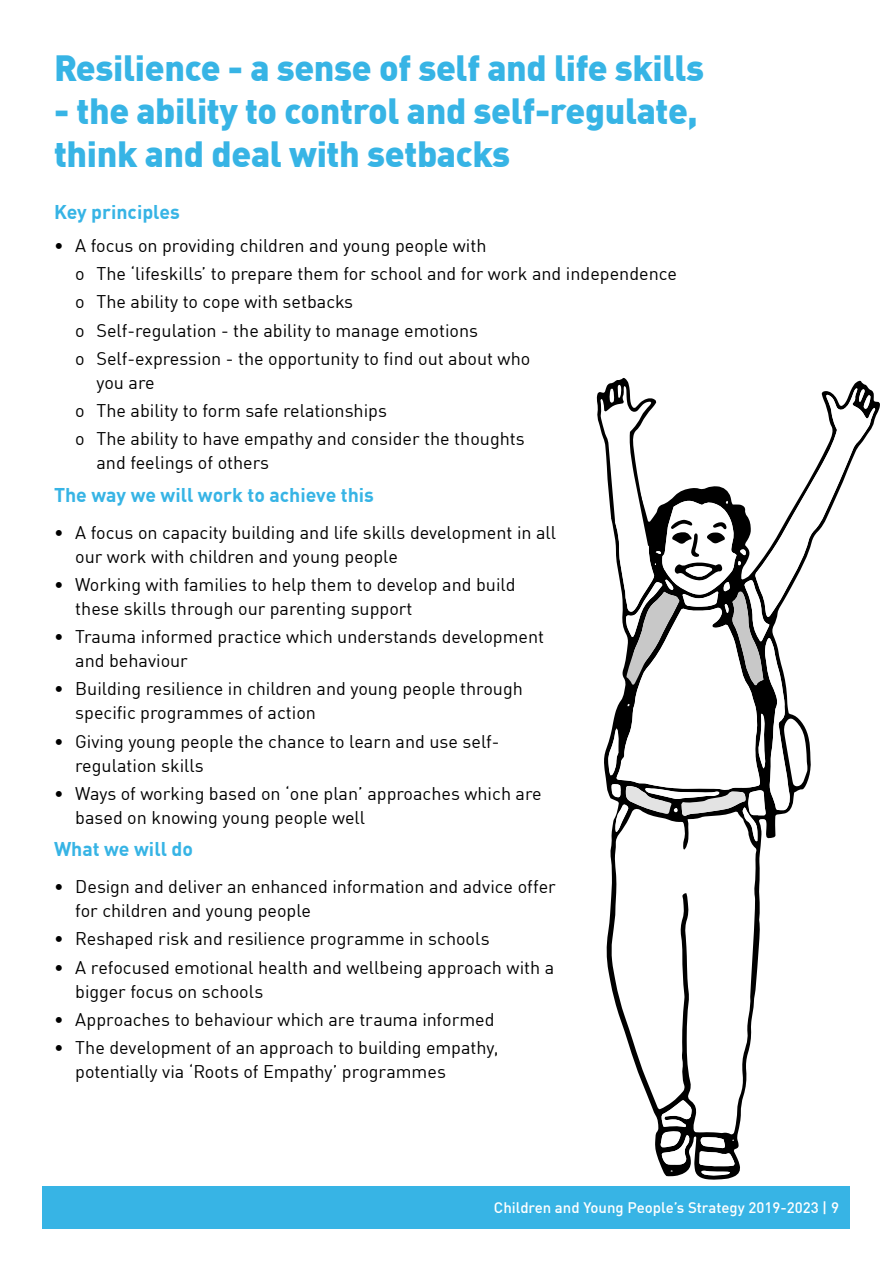
<style>
.page{position:relative;width:893px;height:1263px;background:#fff}
.page>*{position:absolute;margin:0;border:0;box-sizing:border-box;transform-origin:0 0}
.SUB_HEAD{font:900 35.7px/42.9px "DIN Offc";letter-spacing:-.01em;color:#37b4e5}
.COPY{font:700 19.5px "DIN Offc";color:#37b4e5}
.COPY-2{font:18px/24px "DIN Offc";color:#000}
.t1{font:500 15px "DIN Offc";color:#fff}
</style>
<div class="page">
<div style="left:43px;top:1187px;width:807px;height:42px;background:#37b4e5"></div>
<svg style="left:606px;top:401px;width:274px;height:779px"></svg>
<svg style="left:661px;top:1100px;width:31px;height:71px"></svg>
<svg style="left:699px;top:1137px;width:36px;height:39px"></svg>
<svg style="left:597px;top:378px;width:278px;height:463px"></svg>
<p class="SUB_HEAD" style="left:54px;top:45px;width:652px">Resilience - a sense of self and life skills</p>
<p class="SUB_HEAD" style="left:54px;top:88px;width:645px">- the ability to control and self-regulate, think and deal with setbacks</p>
<p class="COPY" style="left:54px;top:199px;width:127px">Key principles</p>
<p class="COPY-2" style="left:54px;top:233px;width:434px">• A focus on providing children and young people with</p>
<p class="COPY-2" style="left:75px;top:261px;width:603px">o The ‘lifeskills’ to prepare them for school and for work and independence</p>
<p class="COPY-2" style="left:75px;top:289px;width:279px">o The ability to cope with setbacks</p>
<p class="COPY-2" style="left:75px;top:318px;width:404px">o Self-regulation - the ability to manage emotions</p>
<p class="COPY-2" style="left:97px;top:346px;width:435px;text-indent:-21px">o Self-expression - the opportunity to find out about who you are</p>
<p class="COPY-2" style="left:75px;top:398px;width:313px">o The ability to form safe relationships</p>
<p class="COPY-2" style="left:97px;top:426px;width:430px;text-indent:-21px">o The ability to have empathy and consider the thoughts and feelings of others</p>
<p class="COPY" style="left:54px;top:482px;width:322px">The way we will work to achieve this</p>
<p class="COPY-2" style="left:75px;top:520px;width:482px;text-indent:-21px">• A focus on capacity building and life skills development in all our work with children and young people</p>
<p class="COPY-2" style="left:75px;top:572px;width:442px;text-indent:-21px">• Working with families to help them to develop and build these skills through our parenting support</p>
<p class="COPY-2" style="left:75px;top:624px;width:470px;text-indent:-21px">• Trauma informed practice which understands development and behaviour</p>
<p class="COPY-2" style="left:75px;top:676px;width:449px;text-indent:-21px">• Building resilience in children and young people through specific programmes of action</p>
<p class="COPY-2" style="left:75px;top:729px;width:426px;text-indent:-21px">• Giving young people the chance to learn and use self&shy;regulation skills</p>
<p class="COPY-2" style="left:75px;top:781px;width:468px;text-indent:-21px">• Ways of working based on ‘one plan’ approaches which are based on knowing young people well</p>
<p class="COPY" style="left:54px;top:836px;width:141px">What we will do</p>
<p class="COPY-2" style="left:75px;top:874px;width:482px;text-indent:-21px">• Design and deliver an enhanced information and advice offer for children and young people</p>
<p class="COPY-2" style="left:54px;top:926px;width:437px">• Reshaped risk and resilience programme in schools</p>
<p class="COPY-2" style="left:75px;top:955px;width:480px;text-indent:-21px">• A refocused emotional health and wellbeing approach with a bigger focus on schools</p>
<p class="COPY-2" style="left:54px;top:1007px;width:442px">• Approaches to behaviour which are trauma informed</p>
<p class="COPY-2" style="left:75px;top:1035px;width:425px;text-indent:-21px">• The development of an approach to building empathy, potentially via ‘Roots of Empathy’ programmes</p>
<p class="t1" style="left:494px;top:1198px;width:347px">Children and Young People’s Strategy 2019-2023 | 9</p>
</div>
